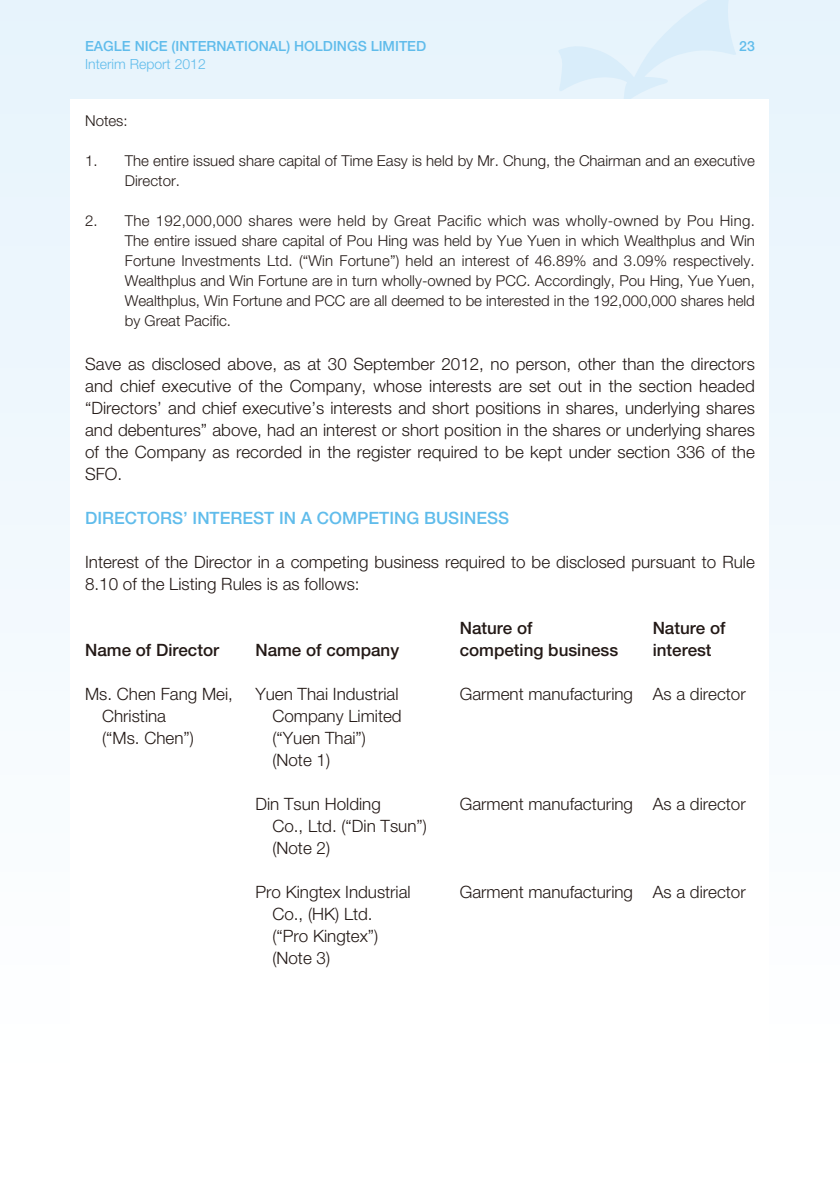
<style>
.page{position:relative;width:840px;height:1191px;background:#fff}
.page>*{position:absolute;margin:0;border:0;box-sizing:border-box;transform-origin:0 0}
.t1{font:300 17px/22px "Helvetica Neue LT Std";color:#231916}
.t2{font:500 17px/22px "Helvetica Neue LT Std";color:#231916}
.t3{font:500 17px "Helvetica Neue LT Std";color:#60bceb}
.t4{font:300 15px/20px "Helvetica Neue LT Std";color:#231916}
.t5{font:500 14px "Helvetica Neue LT Std";color:#60bceb}
.t6{font:300 14px "Helvetica Neue LT Std";color:#60bceb}
</style>
<div class="page">
<div style="left:0;top:0;width:839px;height:1191px;background:linear-gradient(to bottom,#e6f3fc,#fff)"></div>
<svg style="left:552px;top:0;width:184px;height:99px;background:#e2f1fb"></svg>
<div style="left:71px;top:99px;width:697px;height:1092px;background:#fff"></div>
<p class="t5" style="left:85px;top:41px;width:342px">EAGLE NICE (INTERNATIONAL) HOLDINGS LIMITED</p>
<p class="t6" style="left:85px;top:59px;width:122px">Interim Report 2012</p>
<p class="t5" style="left:738px;top:41px;width:17px">23</p>
<p class="t4" style="left:85px;top:112px;width:44px">Notes:</p>
<p class="t4" style="left:125px;top:152px;width:631px;text-indent:-40px">1. The entire issued share capital of Time Easy is held by Mr. Chung, the Chairman and an executive<br>Director.</p>
<p class="t4" style="left:125px;top:212px;width:631px;text-align:justify;text-indent:-40px">2. The 192,000,000 shares were held by Great Pacific which was wholly-owned by Pou Hing.<br>The entire issued share capital of Pou Hing was held by Yue Yuen in which Wealthplus and Win Fortune Investments Ltd. (“Win Fortune”) held an interest of 46.89% and 3.09% respectively.<br>Wealthplus and Win Fortune are in turn wholly-owned by PCC. Accordingly, Pou Hing, Yue Yuen, Wealthplus, Win Fortune and PCC are all deemed to be interested in the 192,000,000 shares held by Great Pacific.</p>
<p class="t1" style="left:85px;top:355px;width:670px;text-align:justify">Save as disclosed above, as at 30 September 2012, no person, other than the directors and chief executive of the Company, whose interests are set out in the section headed “Directors’ and chief executive’s interests and short positions in shares, underlying shares and debentures” above, had an interest or short position in the shares or underlying shares of the Company as recorded in the register required to be kept under section 336 of the SFO.</p>
<p class="t3" style="left:85px;top:512px;width:425px">DIRECTORS’ INTEREST IN A COMPETING BUSINESS</p>
<p class="t1" style="left:85px;top:553px;width:670px">Interest of the Director in a competing business required to be disclosed pursuant to Rule<br>8.10 of the Listing Rules is as follows:</p>
<p class="t2" style="left:85px;top:641px;width:135px">Name of Director</p>
<p class="t2" style="left:255px;top:641px;width:145px">Name of company</p>
<p class="t2" style="left:459px;top:619px;width:160px">Nature of competing business</p>
<p class="t2" style="left:652px;top:619px;width:74px">Nature of interest</p>
<p class="t1" style="left:102px;top:685px;width:132px;text-indent:-17px">Ms. Chen Fang Mei,<br>Christina<br>(“Ms. Chen”)</p>
<p class="t1" style="left:272px;top:685px;width:131px;text-indent:-17px">Yuen Thai Industrial<br>Company Limited (“Yuen Thai”) (Note 1)</p>
<p class="t1" style="left:459px;top:685px;width:287px">Garment manufacturing As a director</p>
<p class="t1" style="left:272px;top:795px;width:156px;text-indent:-17px">Din Tsun Holding<br>Co., Ltd. (“Din Tsun”) (Note 2)</p>
<p class="t1" style="left:459px;top:795px;width:287px">Garment manufacturing As a director</p>
<p class="t1" style="left:272px;top:883px;width:140px;text-indent:-17px">Pro Kingtex Industrial<br>Co., (HK) Ltd. (“Pro Kingtex”) (Note 3)</p>
<p class="t1" style="left:459px;top:883px;width:287px">Garment manufacturing As a director</p>
</div>
